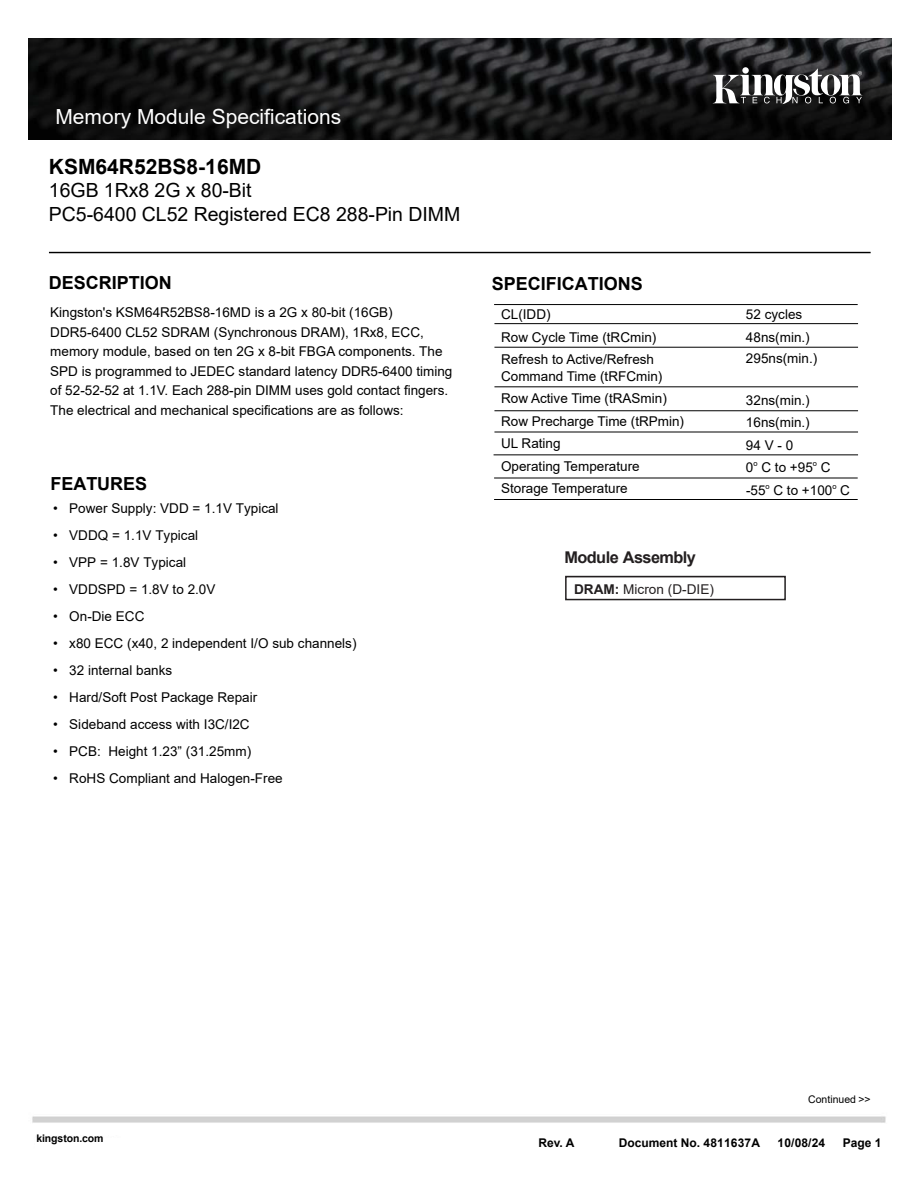
<style>
.page{position:relative;width:918px;height:1188px;background:#fff}
.page>*{position:absolute;margin:0;border:0;box-sizing:border-box;transform-origin:0 0}
.t1{font:700 21px "Arial";color:#000}
.t2{font:20.85px "Arial";color:#fff}
.t3{font:19.5px/23.4px "Arial";color:#010101}
.t4{font:700 18px "Arial";color:#000}
.t5{font:700 16.2px "Arial";letter-spacing:-.035em;color:#231f20}
.t6{font:13.5px/22.5px "Arial";color:#000}
.t7{font:13.5px "Arial";color:#231f20}
.t8{font:700 12px "Arial";color:#000}
.t9{font:700 10.5px "Arial";letter-spacing:-.01em;color:#000}
.t10{font:10.5px "Arial";color:#000}
.s1{font-weight:700}
</style>
<div class="page">
<hr style="left:49px;top:252px;width:822px;height:1px;background:#000">
<hr style="left:494px;top:323px;width:364px;height:1px;background:#000">
<hr style="left:494px;top:347px;width:364px;height:1px;background:#000">
<hr style="left:494px;top:386px;width:364px;height:1px;background:#000">
<hr style="left:494px;top:410px;width:364px;height:1px;background:#000">
<hr style="left:494px;top:499px;width:364px;height:1px;background:#000">
<hr style="left:494px;top:478px;width:364px;height:1px;background:#000">
<hr style="left:494px;top:432px;width:364px;height:1px;background:#000">
<hr style="left:494px;top:455px;width:364px;height:1px;background:#000">
<hr style="left:494px;top:304px;width:364px;height:1px;background:#000">
<img style="left:28px;top:39px;width:864px;height:101px">
<svg style="left:713px;top:69px;width:149px;height:35px"></svg>
<div style="left:565px;top:576px;width:221px;height:24px;border:2px solid #231f20"></div>
<hr style="left:566px;top:576px;width:217px;height:1px;background:#231f20">
<h2 class="t2" style="left:55px;top:102px;width:287px">Memory Module Specifications</h2>
<h1 class="t1" style="left:49px;top:152px;width:214px">KSM64R52BS8-16MD</h1>
<h3 class="t3" style="left:49px;top:179px;width:413px">16GB 1Rx8 2G x 80-Bit<br>PC5-6400 CL52 Registered EC8 288-Pin DIMM</h3>
<h3 class="t4" style="left:49px;top:270px;width:125px">DESCRIPTION</h3>
<h3 class="t4" style="left:492px;top:271px;width:152px">SPECIFICATIONS</h3>
<p class="t6" style="left:50px;top:303px;width:404px;line-height:19.5px">Kingston's KSM64R52BS8-16MD is a 2G x 80-bit (16GB)<br>DDR5-6400 CL52 SDRAM (Synchronous DRAM), 1Rx8, ECC, memory module, based on ten 2G x 8-bit FBGA components. The SPD is programmed to JEDEC standard latency DDR5-6400 timing of 52-52-52 at 1.1V. Each 288-pin DIMM uses gold contact fingers.<br>The electrical and mechanical specifications are as follows:</p>
<p class="t6" style="left:501px;top:303px;width:157px">CL(IDD)<br>Row Cycle Time (tRCmin)<br>Refresh to Active/Refresh</p>
<p class="t6" style="left:501px;top:365px;width:185px">Command Time (tRFCmin)<br>Row Active Time (tRASmin)<br>Row Precharge Time (tRPmin)<br>UL Rating<br>Operating Temperature<br>Storage Temperature</p>
<h3 class="t4" style="left:51px;top:471px;width:98px">FEATURES</h3>
<p class="t6" style="left:53px;top:497px;width:227px">• Power Supply: VDD = 1.1V Typical</p>
<p class="t6" style="left:53px;top:524px;width:146px">• VDDQ = 1.1V Typical</p>
<p class="t6" style="left:53px;top:551px;width:134px">• VPP = 1.8V Typical</p>
<p class="t6" style="left:53px;top:578px;width:164px">• VDDSPD = 1.8V to 2.0V</p>
<p class="t6" style="left:53px;top:605px;width:93px">• On-Die ECC</p>
<p class="t6" style="left:53px;top:632px;width:305px">• x80 ECC (x40, 2 independent I/O sub channels)</p>
<p class="t6" style="left:53px;top:659px;width:121px">• 32 internal banks</p>
<p class="t6" style="left:53px;top:686px;width:205px">• Hard/Soft Post Package Repair</p>
<p class="t6" style="left:53px;top:713px;width:198px">• Sideband access with I3C/I2C</p>
<p class="t6" style="left:53px;top:740px;width:199px">• PCB: Height 1.23” (31.25mm)</p>
<p class="t6" style="left:53px;top:767px;width:231px">• RoHS Compliant and Halogen-Free</p>
<p class="t5" style="left:564px;top:546px;width:133px">Module Assembly</p>
<p class="t7" style="left:574px;top:580px;width:141px"><span class="s1">DRAM:</span> Micron (D-DIE)</p>
<p class="t6" style="left:746px;top:303px;width:65px">52 cycles<br>48ns(min.)</p>
<p class="t6" style="left:746px;top:347px;width:73px">295ns(min.)</p>
<p class="t6" style="left:746px;top:389px;width:106px">32ns(min.)<br>16ns(min.)<br>94 V - 0<br>0<sup>o</sup> C to +95<sup>o</sup> C -55<sup>o</sup> C to +100<sup>o</sup> C</p>
<p class="t10" style="left:808px;top:1092px;width:64px">Continued &gt;&gt;</p>
<p class="t9" style="left:36px;top:1131px;width:69px">kingston.com</p>
<p class="t8" style="left:538px;top:1134px;width:38px">Rev. A</p>
<p class="t8" style="left:619px;top:1134px;width:143px">Document No. 4811637A</p>
<p class="t8" style="left:778px;top:1134px;width:49px">10/08/24</p>
<p class="t8" style="left:843px;top:1134px;width:40px">Page 1</p>
</div>
